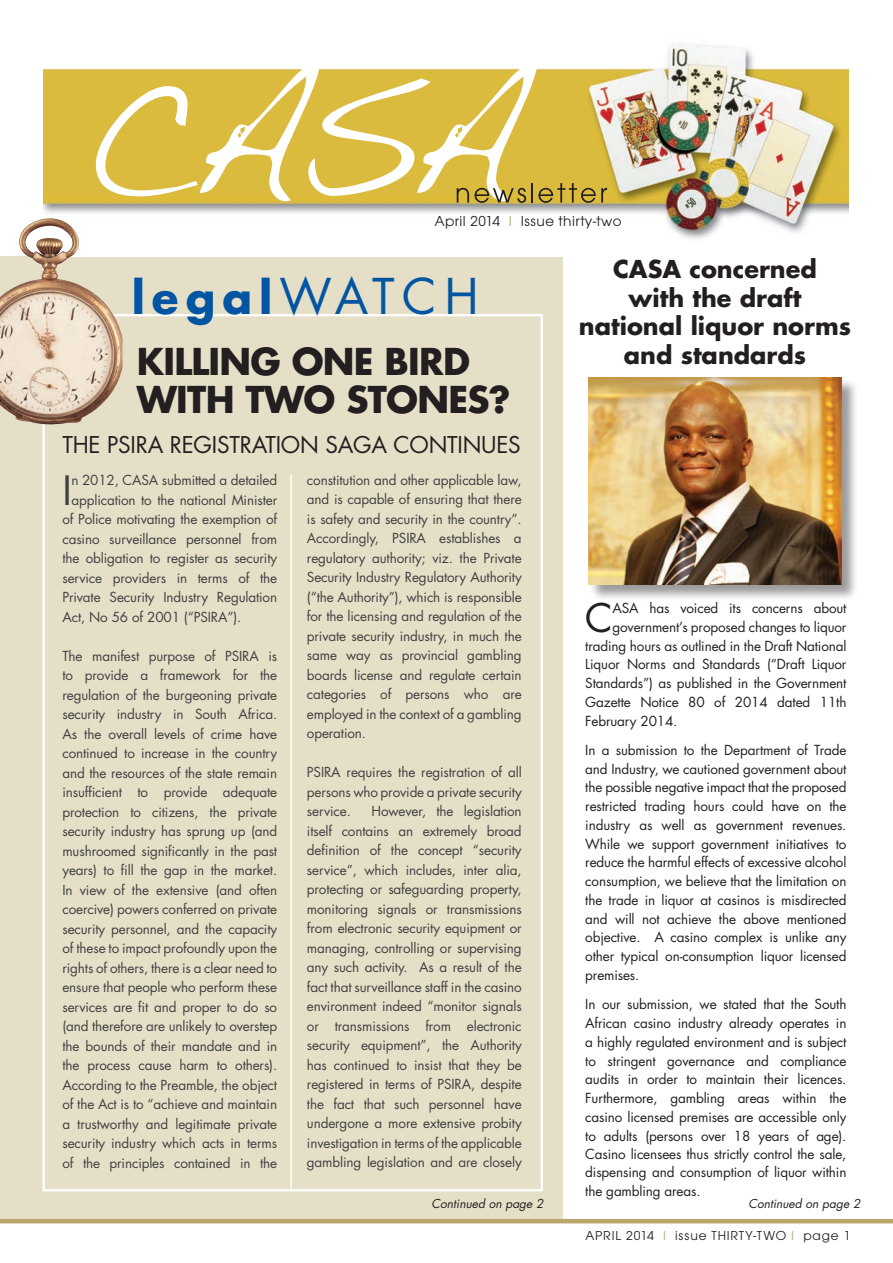
<style>
.page{position:relative;width:893px;height:1263px;background:#fff}
.page>*{position:absolute;margin:0;border:0;box-sizing:border-box;transform-origin:0 0}
.t1{font:700 43.8px "Futura";letter-spacing:.16em;color:#0155a2}
.t2{font:39.3px "Futura";color:#404040}
.t3{font:38.4px "Futura";color:#231f20}
.t4{font:700 36px/37.5px "Futura";letter-spacing:-.02em;color:#231f20}
.t5{font:700 24px/28.5px "Futura";color:#231f20;text-align:center}
.t6{font:22.5px "Futura";letter-spacing:-.01em;color:#231f20}
.t7{font:15px "Avant Garde Gothic Itc T";letter-spacing:.03em;color:#231f20}
.t8{font:13.5px/19.5px "Futura";letter-spacing:-.01em;color:#404040;text-align:justify}
.t9{font:13.5px/18.8px "Futura";letter-spacing:-.01em;color:#231f20;text-align:justify}
.t10{font:13.5px "Avant Garde Gothic Itc T";letter-spacing:.06em;color:#231f20}
.t11{font:italic 12px "Futura";color:#231f20}
.s1{color:#b9a668}
.s2{font-weight:400;font-size:48px}
</style>
<div class="page">
<div style="left:0;top:247px;width:563px;height:972px;background:#e6dfc8"></div>
<img style="left:43px;top:44px;width:805px;height:212px">
<svg style="left:96px;top:63px;width:511px;height:140px"></svg>
<div style="left:589px;top:378px;width:270px;height:223px;background:#231f20;opacity:.45"></div>
<img style="left:589px;top:378px;width:253px;height:207px">
<hr style="left:0;top:1219px;width:893px;height:4px;background:#b9a668">
<img style="left:0;top:218px;width:122px;height:208px">
<hr style="left:290px;top:475px;width:2px;height:714px;background:#fff">
<p class="t7" style="left:435px;top:212px;width:188px">April 2014 <span class="s1">I</span> Issue thirty-two</p>
<h3 class="t5" style="left:579px;top:254px;width:274px">CASA concerned<br>with the draft national liquor norms and standards</h3>
<h1 class="t1" style="left:132px;top:267px;width:348px">legal<span class="s2">WATCH</span></h1>
<h3 class="t4" style="left:137px;top:342px;width:375px">KILLING ONE BIRD<br>WITH TWO STONES?</h3>
<h3 class="t6" style="left:62px;top:429px;width:460px">THE PSIRA REGISTRATION SAGA CONTINUES</h3>
<h2 class="t2" style="left:62px;top:463px;width:11px">I</h2>
<p class="t8" style="left:71px;top:470px;width:207px">n 2012, CASA submitted a detailed</p>
<p class="t8" style="left:71px;top:490px;width:207px">application to the national Minister</p>
<p class="t8" style="left:62px;top:509px;width:216px">of Police motivating the exemption of</p>
<p class="t8" style="left:62px;top:529px;width:216px">casino surveillance personnel from</p>
<p class="t8" style="left:62px;top:548px;width:216px">the obligation to register as security</p>
<p class="t8" style="left:62px;top:568px;width:216px">service providers in terms of the</p>
<p class="t8" style="left:62px;top:587px;width:216px">Private Security Industry Regulation</p>
<p class="t8" style="left:62px;top:607px;width:180px">Act, No 56 of 2001 (“PSIRA”).</p>
<p class="t8" style="left:62px;top:646px;width:216px">The manifest purpose of PSIRA is to provide a framework for the regulation of the burgeoning private security industry in South Africa.<br>As the overall levels of crime have continued to increase in the country and the resources of the state remain insufficient to provide adequate protection to citizens, the private security industry has sprung up (and mushroomed significantly in the past years) to fill the gap in the market.<br>In view of the extensive (and often coercive) powers conferred on private security personnel, and the capacity of these to impact profoundly upon the rights of others, there is a clear need to ensure that people who perform these services are fit and proper to do so (and therefore are unlikely to overstep the bounds of their mandate and in the process cause harm to others).<br>According to the Preamble, the object of the Act is to “achieve and maintain a trustworthy and legitimate private security industry which acts in terms of the principles contained in the</p>
<p class="t8" style="left:307px;top:470px;width:216px">constitution and other applicable law, and is capable of ensuring that there is safety and security in the country”.<br>Accordingly, PSIRA establishes a regulatory authority; viz. the Private Security Industry Regulatory Authority (“the Authority”), which is responsible for the licensing and regulation of the private security industry, in much the same way as provincial gambling boards license and regulate certain categories of persons who are employed in the context of a gambling operation.</p>
<p class="t8" style="left:307px;top:762px;width:216px">PSIRA requires the registration of all persons who provide a private security service.</p>
<h3 class="t3" style="left:585px;top:591px;width:29px">C</h3>
<p class="t9" style="left:612px;top:598px;width:236px">ASA has voiced its concerns about</p>
<p class="t9" style="left:612px;top:617px;width:236px">government’s proposed changes to liquor</p>
<p class="t9" style="left:585px;top:636px;width:263px">trading hours as outlined in the Draft National</p>
<p class="t9" style="left:585px;top:655px;width:263px">Liquor Norms and Standards (“Draft Liquor</p>
<p class="t9" style="left:585px;top:673px;width:263px">Standards”) as published in the Government</p>
<p class="t9" style="left:585px;top:692px;width:263px">Gazette Notice 80 of 2014 dated 11th</p>
<p class="t9" style="left:585px;top:711px;width:94px">February 2014.</p>
<p class="t9" style="left:585px;top:740px;width:263px">In a submission to the Department of Trade and Industry, we cautioned government about the possible negative impact that the proposed restricted trading hours could have on the industry as well as government revenues.<br>While we support government initiatives to reduce the harmful effects of excessive alcohol consumption, we believe that the limitation on the trade in liquor at casinos is misdirected and will not achieve the above mentioned objective. A casino complex is unlike any other typical on-consumption liquor licensed premises.</p>
<p class="t9" style="left:585px;top:995px;width:263px">In our submission, we stated that the South African casino industry already operates in a highly regulated environment and is subject to stringent governance and compliance audits in order to maintain their licences.<br>Furthermore, gambling areas within the casino licensed premises are accessible only to adults (persons over 18 years of age).<br>Casino licensees thus strictly control the sale, dispensing and consumption of liquor within the gambling areas.</p>
<p class="t8" style="left:307px;top:801px;width:216px;text-indent:65px">However, the legislation itself contains an extremely broad definition of the concept “security service”, which includes, inter alia, protecting or safeguarding property, monitoring signals or transmissions from electronic security equipment or managing, controlling or supervising any such activity. As a result of the fact that surveillance staff in the casino environment indeed “monitor signals or transmissions from electronic security equipment”, the Authority has continued to insist that they be registered in terms of PSIRA, despite the fact that such personnel have undergone a more extensive probity investigation in terms of the applicable gambling legislation and are closely</p>
<p class="t11" style="left:432px;top:1195px;width:113px">Continued on page 2</p>
<p class="t11" style="left:748px;top:1195px;width:113px">Continued on page 2</p>
<p class="t10" style="left:586px;top:1228px;width:266px">APRIL 2014 <span class="s1">I</span> issue THIRTY-TWO <span class="s1">I</span> page 1</p>
</div>
